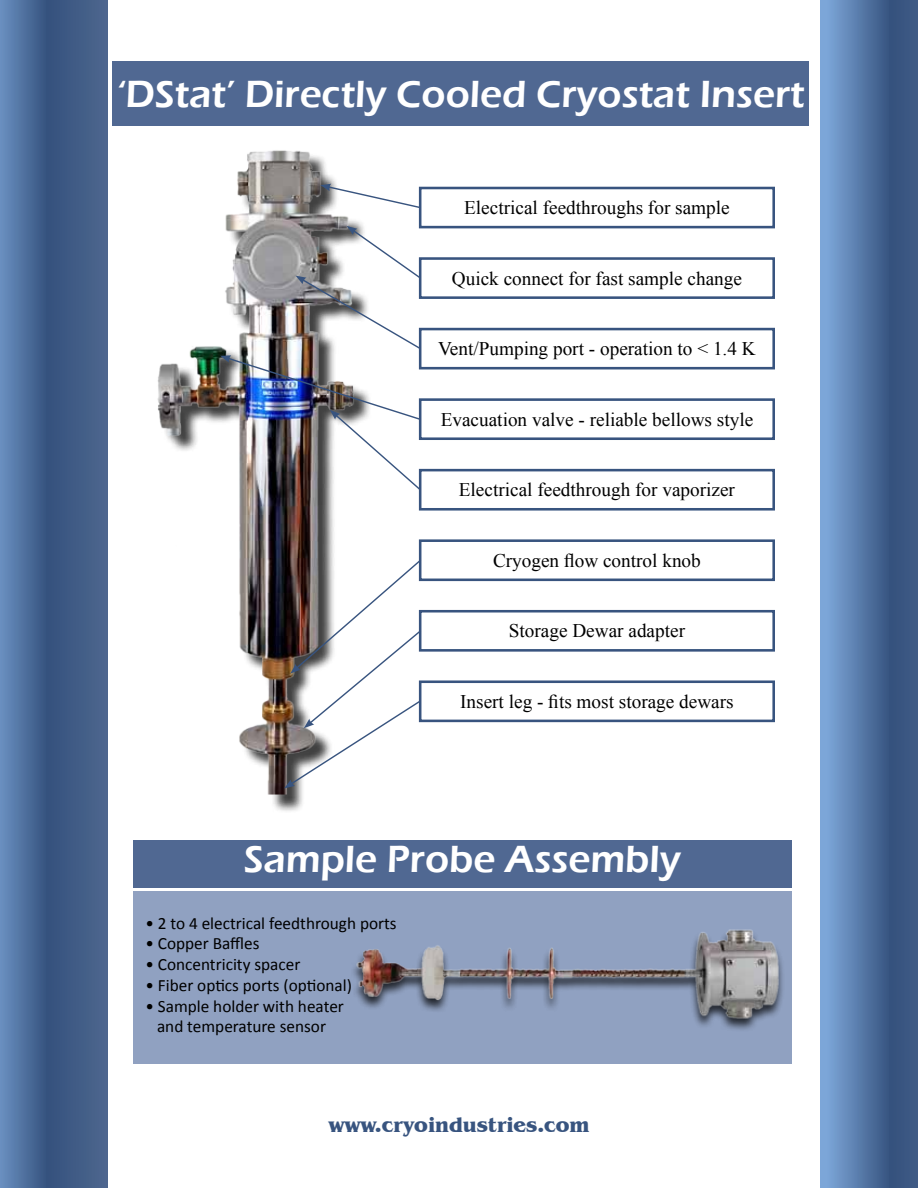
<style>
.page{position:relative;width:918px;height:1188px;background:#fff}
.page>*{position:absolute;margin:0;border:0;box-sizing:border-box;transform-origin:0 0}
.t1{font:600 39px "Eras ITC";color:#fff}
.t2{font:700 21px "Benguiat IT Cby BT";color:#38547f}
.t3{font:19.2px "Times New Roman";color:#000}
.t4{font:17.25px/20.7px "Calibri";color:#000;text-align:center}
</style>
<div class="page">
<svg style="left:0;top:0;width:108px;height:1188px;background:#486592"></svg>
<svg style="left:820px;top:0;width:98px;height:1188px;background:#5274a2"></svg>
<div style="left:160px;top:153px;width:212px;height:661px;background:#000;opacity:.75"></div>
<img style="left:157px;top:150px;width:215px;height:645px">
<div style="left:419px;top:187px;width:356px;height:41px;border:3px solid #38547f"></div>
<div style="left:419px;top:257px;width:356px;height:42px;border:3px solid #38547f"></div>
<div style="left:419px;top:328px;width:356px;height:41px;border:3px solid #38547f"></div>
<div style="left:419px;top:398px;width:356px;height:42px;border:3px solid #38547f"></div>
<div style="left:419px;top:469px;width:356px;height:42px;border:3px solid #38547f"></div>
<div style="left:419px;top:539px;width:356px;height:42px;border:3px solid #38547f"></div>
<div style="left:419px;top:610px;width:356px;height:42px;border:3px solid #38547f"></div>
<div style="left:419px;top:680px;width:356px;height:42px;border:3px solid #38547f"></div>
<img style="left:220px;top:226px;width:202px;height:266px">
<svg style="left:284px;top:558px;width:139px;height:230px"></svg>
<svg style="left:320px;top:184px;width:102px;height:25px"></svg>
<div style="left:133px;top:891px;width:659px;height:173px;background:#90a1c1"></div>
<div style="left:133px;top:840px;width:659px;height:48px;background:#506892"></div>
<img style="left:353px;top:929px;width:429px;height:101px">
<div style="left:112px;top:62px;width:697px;height:64px;background:#506892"></div>
<h1 class="t1" style="left:117px;top:72px;width:689px">‘DStat’ Directly Cooled Cryostat Insert</h1>
<p class="t3" style="left:464px;top:195px;width:267px">Electrical feedthroughs for sample</p>
<p class="t3" style="left:452px;top:265px;width:292px">Quick connect for fast sample change</p>
<p class="t3" style="left:438px;top:336px;width:319px">Vent/Pumping port - operation to &lt; 1.4 K</p>
<p class="t3" style="left:441px;top:407px;width:314px">Evacuation valve - reliable bellows style</p>
<p class="t3" style="left:459px;top:477px;width:278px">Electrical feedthrough for vaporizer</p>
<p class="t3" style="left:493px;top:548px;width:209px">Cryogen flow control knob</p>
<p class="t3" style="left:509px;top:618px;width:178px">Storage Dewar adapter</p>
<p class="t3" style="left:460px;top:689px;width:275px">Insert leg - fits most storage dewars</p>
<h1 class="t1" style="left:244px;top:837px;width:439px">Sample Probe Assembly</h1>
<p class="t4" style="left:145px;top:913px;width:253px">• 2 to 4 electrical feedthrough ports</p>
<p class="t4" style="left:145px;top:933px;width:116px">• Copper Baffles</p>
<p class="t4" style="left:145px;top:954px;width:157px">• Concentricity spacer</p>
<p class="t4" style="left:145px;top:975px;width:208px">• Fiber optics ports (optional)</p>
<p class="t4" style="left:145px;top:996px;width:200px">• Sample holder with heater and temperature sensor</p>
<p class="t2" style="left:328px;top:1112px;width:263px">www.cryoindustries.com</p>
</div>
